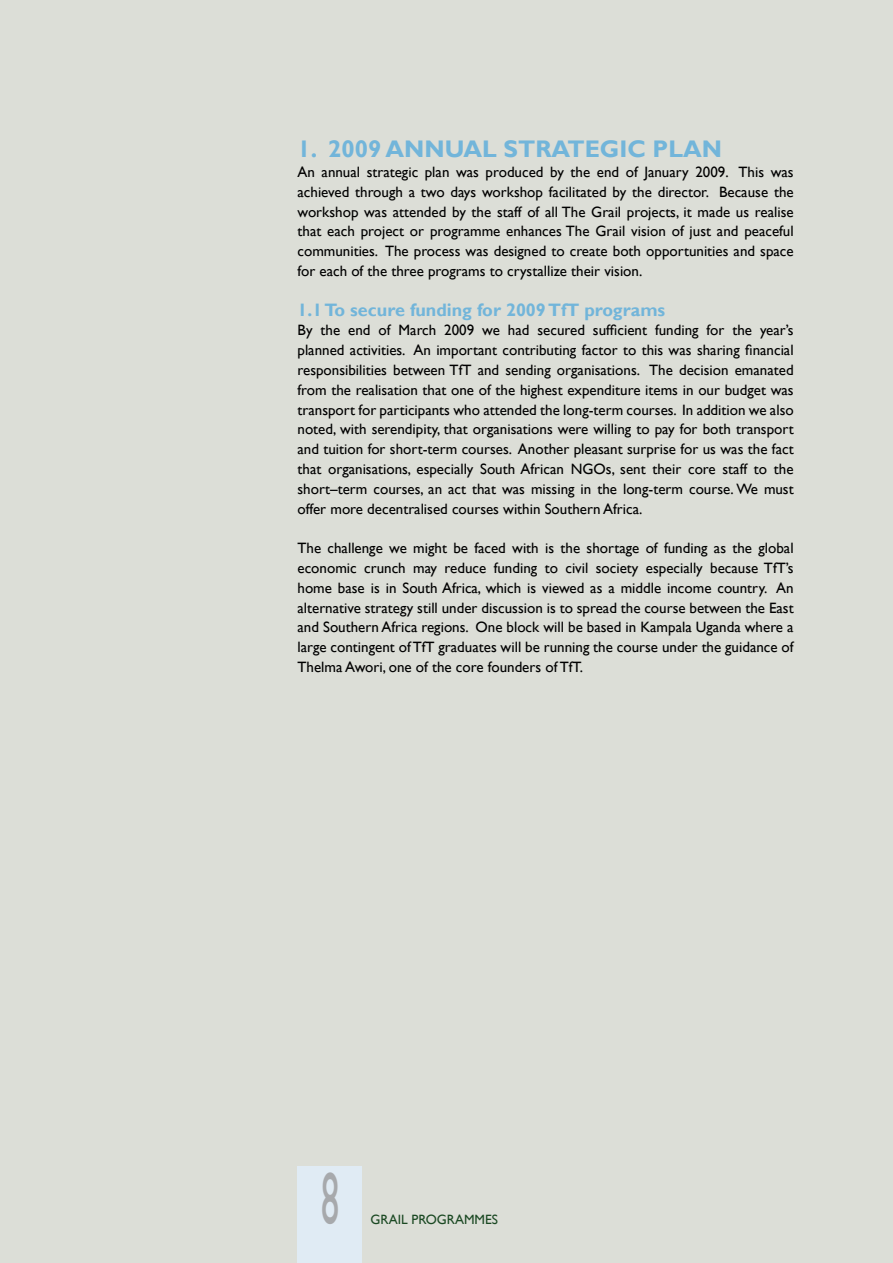
<style>
.page{position:relative;width:893px;height:1263px;background:#dcded7}
.page>*{position:absolute;margin:0;border:0;box-sizing:border-box;transform-origin:0 0}
.t1{font:72px "Gill Sans";color:#a7a9ac;scale:.5 1}
.t2{font:700 24px "Gill Sans";color:#72b5da}
.t3{font:700 18px "Gill Sans";color:#72b5da}
.t4{font:15px/19.8px "Gill Sans";color:#000;text-align:justify}
.t5{font:13.5px "Gill Sans";color:#1b4923}
</style>
<div class="page">
<div style="left:298px;top:1166px;width:64px;height:97px;background:#e0ebf4"></div>
<h2 class="t2" style="left:298px;top:135px;width:426px">1. 2009 ANNUAL STRATEGIC PLAN</h2>
<p class="t4" style="left:298px;top:162px;width:498px">An annual strategic plan was produced by the end of January 2009. This was achieved through a two days workshop facilitated by the director. Because the workshop was attended by the staff of all The Grail projects, it made us realise that each project or programme enhances The Grail vision of just and peaceful communities. The process was designed to create both opportunities and space for each of the three programs to crystallize their vision.</p>
<p class="t3" style="left:298px;top:299px;width:369px">1.1 To secure funding for 2009 TfT programs</p>
<p class="t4" style="left:297px;top:321px;width:498px">By the end of March 2009 we had secured sufficient funding for the year’s planned activities. An important contributing factor to this was sharing financial responsibilities between TfT and sending organisations. The decision emanated from the realisation that one of the highest expenditure items in our budget was transport for participants who attended the long-term courses. In addition we also noted, with serendipity, that organisations were willing to pay for both transport and tuition for short-term courses. Another pleasant surprise for us was the fact that organisations, especially South African NGOs, sent their core staff to the short–term courses, an act that was missing in the long-term course. We must offer more decentralised courses within Southern Africa.</p>
<p class="t4" style="left:297px;top:538px;width:498px">The challenge we might be faced with is the shortage of funding as the global economic crunch may reduce funding to civil society especially because TfT’s home base is in South Africa, which is viewed as a middle income country. An alternative strategy still under discussion is to spread the course between the East and Southern Africa regions. One block will be based in Kampala Uganda where a large contingent of TfT graduates will be running the course under the guidance of Thelma Awori, one of the core founders of TfT.</p>
<h1 class="t1" style="left:321px;top:1157px;width:37px">8</h1>
<p class="t5" style="left:371px;top:1211px;width:129px">GRAIL PROGRAMMES</p>
</div>
